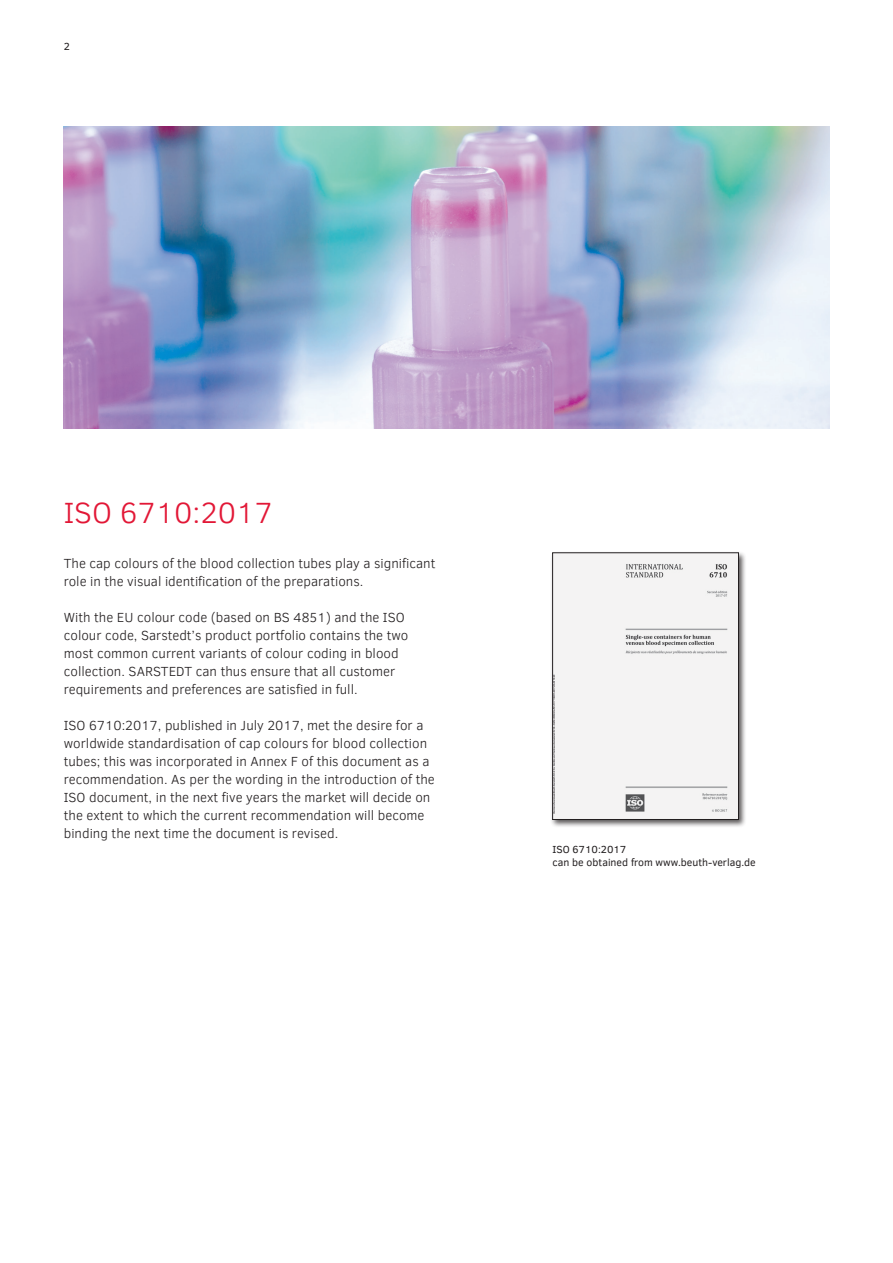
<style>
.page{position:relative;width:893px;height:1263px;background:#fff}
.page>*{position:absolute;margin:0;border:0;box-sizing:border-box;transform-origin:0 0}
.t1{font:300 30px "Clear Sans";color:#e21736}
.t2{font:300 13.5px/18px "Clear Sans";color:#231f20}
.t3{font:10.5px/12.6px "Clear Sans";color:#231f20}
</style>
<div class="page">
<img style="left:64px;top:127px;width:765px;height:301px">
<div style="left:550px;top:551px;width:197px;height:277px;background:#231f20;opacity:.75"></div>
<div style="left:554px;top:555px;width:183px;height:263px;background:#f4f3f3"></div>
<div style="left:552px;top:553px;width:187px;height:267px;border:1px solid #231f20"></div>
<p class="t3" style="left:64px;top:40px;width:8px">2</p>
<h1 class="t1" style="left:64px;top:493px;width:211px">ISO 6710:2017</h1>
<p class="t2" style="left:64px;top:554px;width:373px">The cap colours of the blood collection tubes play a significant role in the visual identification of the preparations.</p>
<p class="t2" style="left:64px;top:608px;width:346px">With the EU colour code (based on BS 4851) and the ISO colour code, Sarstedt’s product portfolio contains the two most common current variants of colour coding in blood collection. SARSTEDT can thus ensure that all customer requirements and preferences are satisfied in full.</p>
<p class="t2" style="left:64px;top:716px;width:373px">ISO 6710:2017, published in July 2017, met the desire for a worldwide standardisation of cap colours for blood collection tubes; this was incorporated in Annex F of this document as a recommendation. As per the wording in the introduction of the ISO document, in the next five years the market will decide on the extent to which the current recommendation will become binding the next time the document is revised.</p>
<p class="t3" style="left:552px;top:843px;width:205px">ISO 6710:2017<br>can be obtained from www.beuth-verlag.de</p>
</div>
